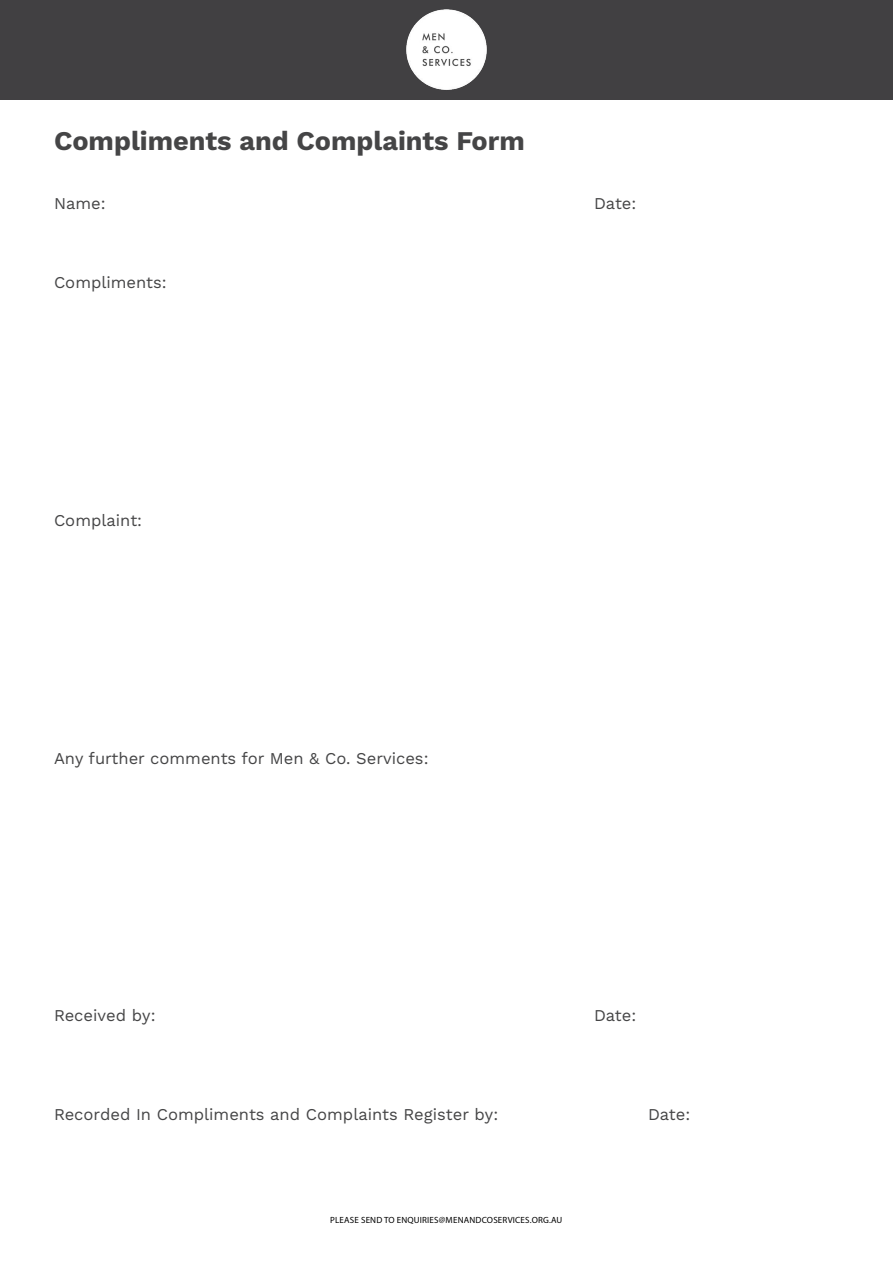
<style>
.page{position:relative;width:893px;height:1263px;background:#fff}
.page>*{position:absolute;margin:0;border:0;box-sizing:border-box;transform-origin:0 0}
.t1{font:700 27px "Work Sans";color:#454546}
.t2{font:16.5px "Work Sans";color:#454546}
.t3{font:9px "Myriad Pro";letter-spacing:.02em;color:#000}
</style>
<div class="page">
<div style="left:0;top:0;width:893px;height:99px;background:#414042"></div>
<img style="left:406px;top:9px;width:81px;height:81px">
<h1 class="t1" style="left:54px;top:125px;width:472px">Compliments and Complaints Form</h1>
<p class="t2" style="left:54px;top:194px;width:53px">Name:</p>
<p class="t2" style="left:594px;top:194px;width:44px">Date:</p>
<p class="t2" style="left:54px;top:273px;width:114px">Compliments:</p>
<p class="t2" style="left:54px;top:511px;width:90px">Complaint:</p>
<p class="t2" style="left:54px;top:748px;width:376px">Any further comments for Men &amp; Co. Services:</p>
<p class="t2" style="left:54px;top:1006px;width:103px">Received by:</p>
<p class="t2" style="left:594px;top:1006px;width:44px">Date:</p>
<p class="t2" style="left:54px;top:1105px;width:446px">Recorded In Compliments and Complaints Register by:</p>
<p class="t2" style="left:648px;top:1105px;width:44px">Date:</p>
<p class="t3" style="left:330px;top:1214px;width:234px">PLEASE SEND TO ENQUIRIES@MENANDCOSERVICES.ORG.AU</p>
</div>
